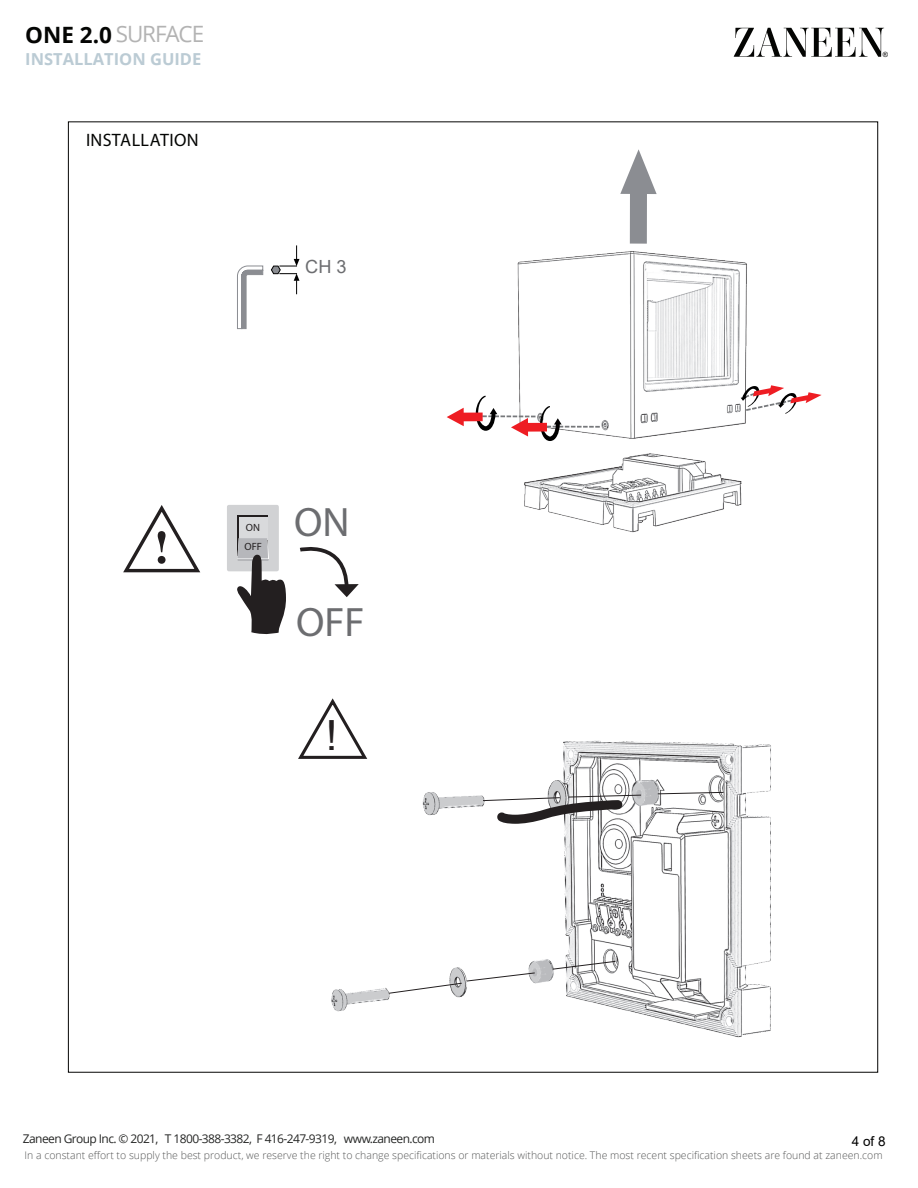
<style>
.page{position:relative;width:918px;height:1188px;background:#fff}
.page>*{position:absolute;margin:0;border:0;box-sizing:border-box;transform-origin:0 0}
.t1{font:41.7px "Arial";color:#231f20}
.t2{font:41.25px "Myriad Pro";color:#6c6d70}
.t3{font:22.5px "Open Sans";letter-spacing:-.05em;color:#b3b3b3}
.t4{font:18.15px "Arial";color:#6c6d70}
.t5{font:18px "Myriad Pro";letter-spacing:.02em;color:#040503}
.t6{font:700 16.5px "Open Sans";color:#bbcbd4}
.t7{font:13.5px "Arial";color:#000}
.t8{font:12px "Open Sans";letter-spacing:-.05em;color:#252625}
.t9{font:300 10.5px "Open Sans";color:#565757}
.t10{font:10.5px/19px "Myriad Pro";color:#231f20}
.t11{font:7.2px "Arial";color:#040504}
.s1{font-weight:700;color:#040503}
</style>
<div class="page">
<svg style="left:734px;top:28px;width:150px;height:29px"></svg>
<svg style="left:237px;top:265px;width:27px;height:64px"></svg>
<svg style="left:271px;top:245px;width:29px;height:49px"></svg>
<img style="left:484px;top:251px;width:263px;height:282px">
<svg style="left:620px;top:149px;width:37px;height:95px"></svg>
<svg style="left:447px;top:396px;width:153px;height:45px"></svg>
<svg style="left:741px;top:385px;width:81px;height:29px"></svg>
<img style="left:331px;top:740px;width:440px;height:298px">
<svg style="left:657px;top:792px;width:67px;height:2px"></svg>
<svg style="left:388px;top:972px;width:147px;height:22px"></svg>
<svg style="left:552px;top:961px;width:64px;height:9px"></svg>
<svg style="left:298px;top:698px;width:72px;height:62px"></svg>
<svg style="left:299px;top:547px;width:60px;height:50px"></svg>
<svg style="left:123px;top:505px;width:78px;height:68px"></svg>
<div style="left:227px;top:505px;width:52px;height:66px;background:#d1d2d4;border-radius:2px"></div>
<svg style="left:238px;top:516px;width:30px;height:22px"></svg>
<div style="left:239px;top:517px;width:28px;height:23px;background:#d9dadc"></div>
<svg style="left:235px;top:538px;width:51px;height:97px"></svg>
<svg style="left:469px;top:786px;width:173px;height:40px"></svg>
<h3 class="t3" style="left:25px;top:19px;width:180px"><span class="s1">ONE 2.0</span> SURFACE</h3>
<h3 class="t6" style="left:25px;top:48px;width:178px">INSTALLATION GUIDE</h3>
<h3 class="t5" style="left:86px;top:129px;width:114px">INSTALLATION</h3>
<h3 class="t4" style="left:305px;top:254px;width:43px">CH 3</h3>
<p class="t10" style="left:244px;top:518px;width:19px">ON<br>OFF</p>
<h2 class="t2" style="left:294px;top:496px;width:57px">ON</h2>
<h2 class="t2" style="left:296px;top:597px;width:70px">OFF</h2>
<h1 class="t1" style="left:326px;top:706px;width:13px">!</h1>
<p class="t11" style="left:883px;top:50px;width:7px">®</p>
<p class="t8" style="left:23px;top:1130px;width:413px">Zaneen Group Inc. © 2021, T 1800-388-3382, F 416-247-9319, www.zaneen.com</p>
<p class="t9" style="left:25px;top:1148px;width:860px">In a constant effort to supply the best product, we reserve the right to change specifications or materials without notice. The most recent specification sheets are found at zaneen.com</p>
<p class="t7" style="left:852px;top:1132px;width:35px">4 of 8</p>
</div>
